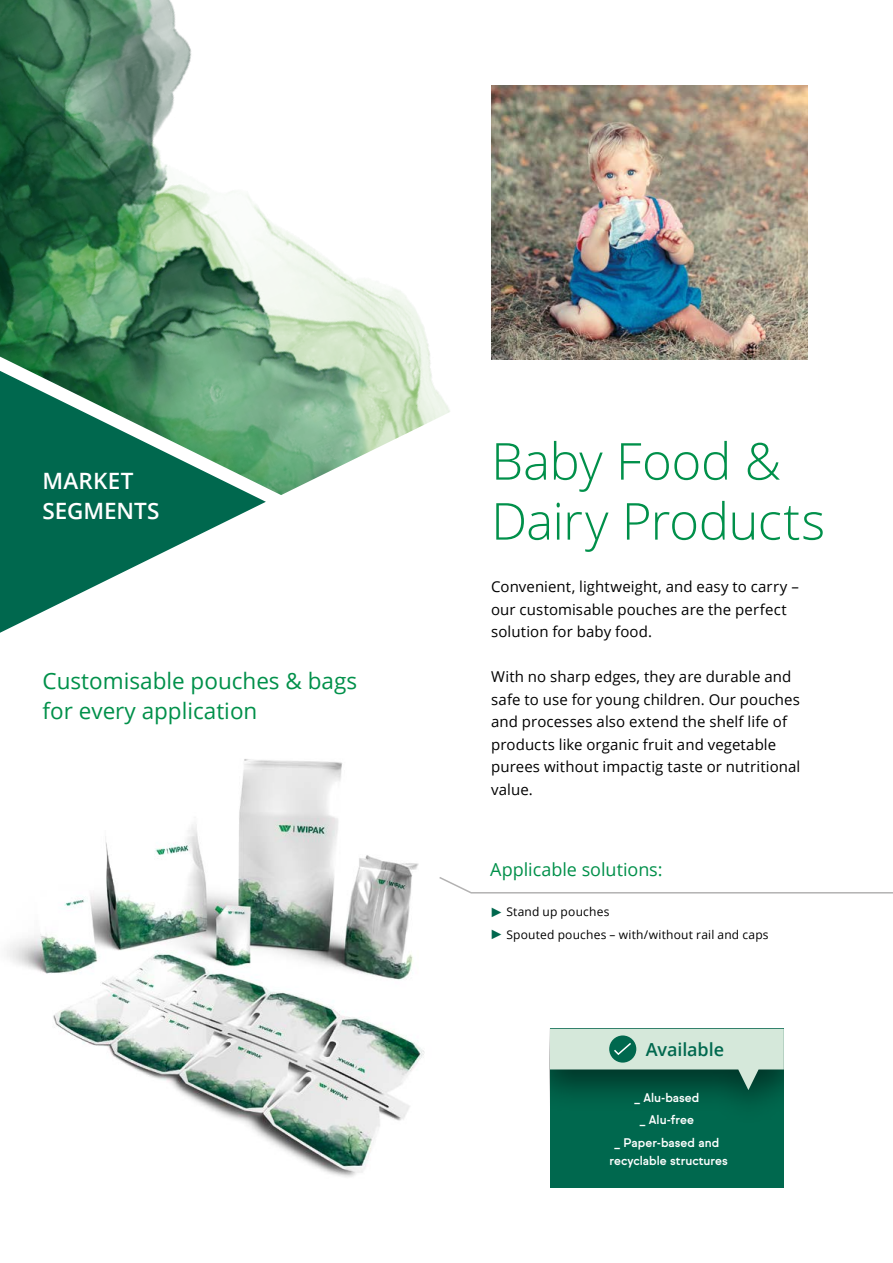
<style>
.page{position:relative;width:893px;height:1263px;background:#fff}
.page>*{position:absolute;margin:0;border:0;box-sizing:border-box;transform-origin:0 0}
.t1{font:300 51px/60px "Open Sans";letter-spacing:-.01em;color:#00904a}
.t2{font:22.5px/30px "Open Sans";color:#00904a}
.t3{font:600 22.5px/30px "Open Sans";color:#fff}
.t4{font:18px "Open Sans";letter-spacing:-.005em;color:#00904a}
.t5{font:600 18px "Open Sans";letter-spacing:-.005em;color:#00684e}
.t6{font:15px/22.5px "Open Sans";letter-spacing:.005em;color:#000}
.t7{font:12px "Open Sans";letter-spacing:.015em;color:#000}
.t8{font:500 12px/22.2px "Sul Sans";color:#fff;text-align:center}
.s1{color:#00684e}
</style>
<div class="page">
<img style="left:0;top:0;width:450px;height:482px">
<svg style="left:0;top:201px;width:309px;height:432px"></svg>
<img style="left:7px;top:759px;width:418px;height:418px">
<svg style="left:439px;top:877px;width:454px;height:17px"></svg>
<div style="left:550px;top:1029px;width:234px;height:159px;background:#00684e"></div>
<div style="left:550px;top:1029px;width:234px;height:99px;background:#000;opacity:.49"></div>
<svg style="left:550px;top:1029px;width:234px;height:61px;background:#88af9f"></svg>
<img style="left:491px;top:85px;width:317px;height:275px">
<h2 class="t3" style="left:43px;top:466px;width:78px">MARKET<br>SEGMENTS</h2>
<h2 class="t2" style="left:43px;top:665px;width:316px">Customisable pouches &amp; bags for every application</h2>
<h1 class="t1" style="left:491px;top:430px;width:335px">Baby Food &amp;<br>Dairy Products</h1>
<p class="t6" style="left:491px;top:575px;width:309px">Convenient, lightweight, and easy to carry – our customisable pouches are the perfect solution for baby food.</p>
<p class="t6" style="left:491px;top:665px;width:311px">With no sharp edges, they are durable and safe to use for young children. Our pouches and processes also extend the shelf life of products like organic fruit and vegetable purees without impactig taste or nutritional value.</p>
<p class="t4" style="left:490px;top:857px;width:174px">Applicable solutions:</p>
<p class="t7" style="left:490px;top:904px;width:121px"><span class="s1">✓</span> Stand up pouches</p>
<p class="t7" style="left:490px;top:926px;width:280px"><span class="s1">✓</span> Spouted pouches – with/without rail and caps</p>
<p class="t5" style="left:646px;top:1037px;width:80px">AVAILABLE</p>
<p class="t8" style="left:615px;top:1087px;width:106px">_ Alu-based<br>_ Alu-free<br>_ Paper-based and</p>
<p class="t8" style="left:609px;top:1150px;width:120px">recyclable structures</p>
</div>
